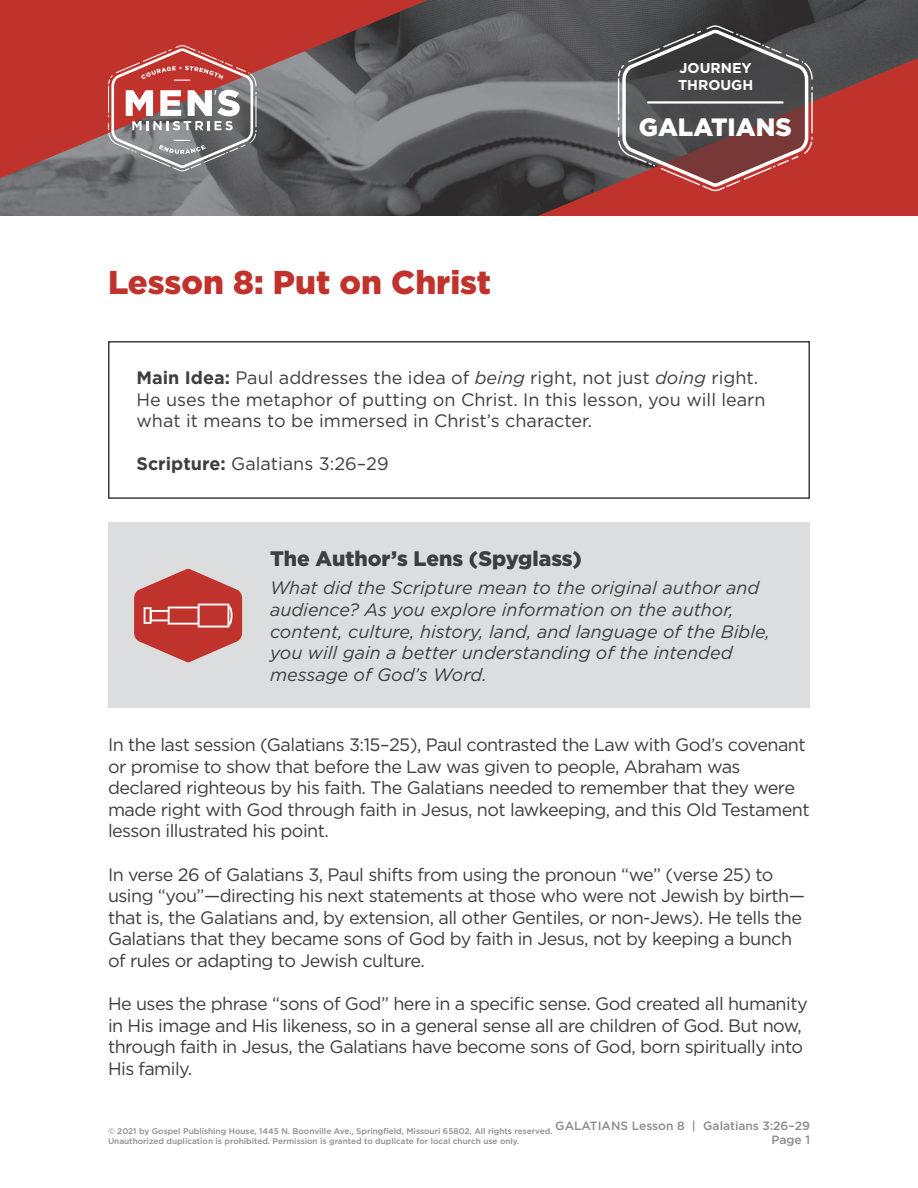
<style>
.page{position:relative;width:918px;height:1188px;background:#fff}
.page>*{position:absolute;margin:0;border:0;box-sizing:border-box;transform-origin:0 0}
.t1{font:900 33px "Gotham";color:#c0332d}
.t2{font:900 25.05px "Gotham";color:#fff}
.t3{font:900 21px "Gotham";color:#3e3e3f}
.t4{font:18px/21.6px "Gotham";letter-spacing:-.03em;color:#3e3e3f}
.t5{font:italic 18px/21.6px "Gotham";color:#3e3e3f}
.t6{font:18px/21.6px "Gotham";color:#3e3e3f}
.t7{font:700 14.25px/17.1px "Gotham";color:#fff}
.t8{font:500 12px/14.4px "Gotham";color:#3e3e3f;text-align:right}
.t9{font:500 8.25px/9.9px "Gotham";color:#3e3e3f}
.s1{font-weight:700}
.s2{font-style:italic}
</style>
<div class="page">
<img style="left:0;top:0;width:918px;height:216px">
<svg style="left:0;top:0;width:428px;height:178px;fill:#c0332d"></svg>
<svg style="left:108px;top:45px;width:149px;height:126px"></svg>
<svg style="left:538px;top:58px;width:380px;height:158px;fill:#c0332d"></svg>
<svg style="left:618px;top:25px;width:195px;height:166px"></svg>
<hr style="left:648px;top:101px;width:135px;height:3px;background:#fff">
<div style="left:108px;top:341px;width:702px;height:158px;border:2px solid #3e3e3f"></div>
<div style="left:108px;top:522px;width:702px;height:186px;background:#dcdddf"></div>
<svg style="left:134px;top:569px;width:108px;height:93px"></svg>
<h1 class="t1" style="left:108px;top:260px;width:385px">Lesson 8: Put on Christ</h1>
<p class="t7" style="left:678px;top:59px;width:77px">JOURNEY<br>THROUGH</p>
<h2 class="t2" style="left:639px;top:110px;width:155px">GALATIANS</h2>
<p class="t6" style="left:136px;top:366px;width:631px"><span class="s1">Main Idea:</span> Paul addresses the idea of <span class="s2">being</span> right, not just <span class="s2">doing</span> right.<br>He uses the metaphor of putting on Christ. In this lesson, you will learn what it means to be immersed in Christ’s character.</p>
<p class="t6" style="left:136px;top:453px;width:254px"><span class="s1">Scripture:</span> Galatians 3:26–29</p>
<p class="t3" style="left:270px;top:544px;width:313px">The Author’s Lens (Spyglass)</p>
<p class="t5" style="left:270px;top:577px;width:502px">What did the Scripture mean to the original author and audience? As you explore information on the author, content, culture, history, land, and language of the Bible, you will gain a better understanding of the intended message of God’s Word.</p>
<p class="t4" style="left:108px;top:733px;width:703px">In the last session (Galatians 3:15–25), Paul contrasted the Law with God’s covenant or promise to show that before the Law was given to people, Abraham was declared righteous by his faith. The Galatians needed to remember that they were made right with God through faith in Jesus, not lawkeeping, and this Old Testament lesson illustrated his point.</p>
<p class="t4" style="left:108px;top:863px;width:699px">In verse 26 of Galatians 3, Paul shifts from using the pronoun “we” (verse 25) to using “you”—directing his next statements at those who were not Jewish by birth— that is, the Galatians and, by extension, all other Gentiles, or non-Jews). He tells the Galatians that they became sons of God by faith in Jesus, not by keeping a bunch of rules or adapting to Jewish culture.</p>
<p class="t4" style="left:108px;top:993px;width:701px">He uses the phrase “sons of God” here in a specific sense. God created all humanity in His image and His likeness, so in a general sense all are children of God. But now, through faith in Jesus, the Galatians have become sons of God, born spiritually into His family.</p>
<p class="t8" style="left:555px;top:1118px;width:256px">GALATIANS Lesson 8 | Galatians 3:26–29<br>Page 1</p>
<p class="t9" style="left:108px;top:1126px;width:446px">© 2021 by Gospel Publishing House, 1445 N. Boonville Ave., Springfield, Missouri 65802. All rights reserved.<br>Unauthorized duplication is prohibited. Permission is granted to duplicate for local church use only.</p>
</div>
